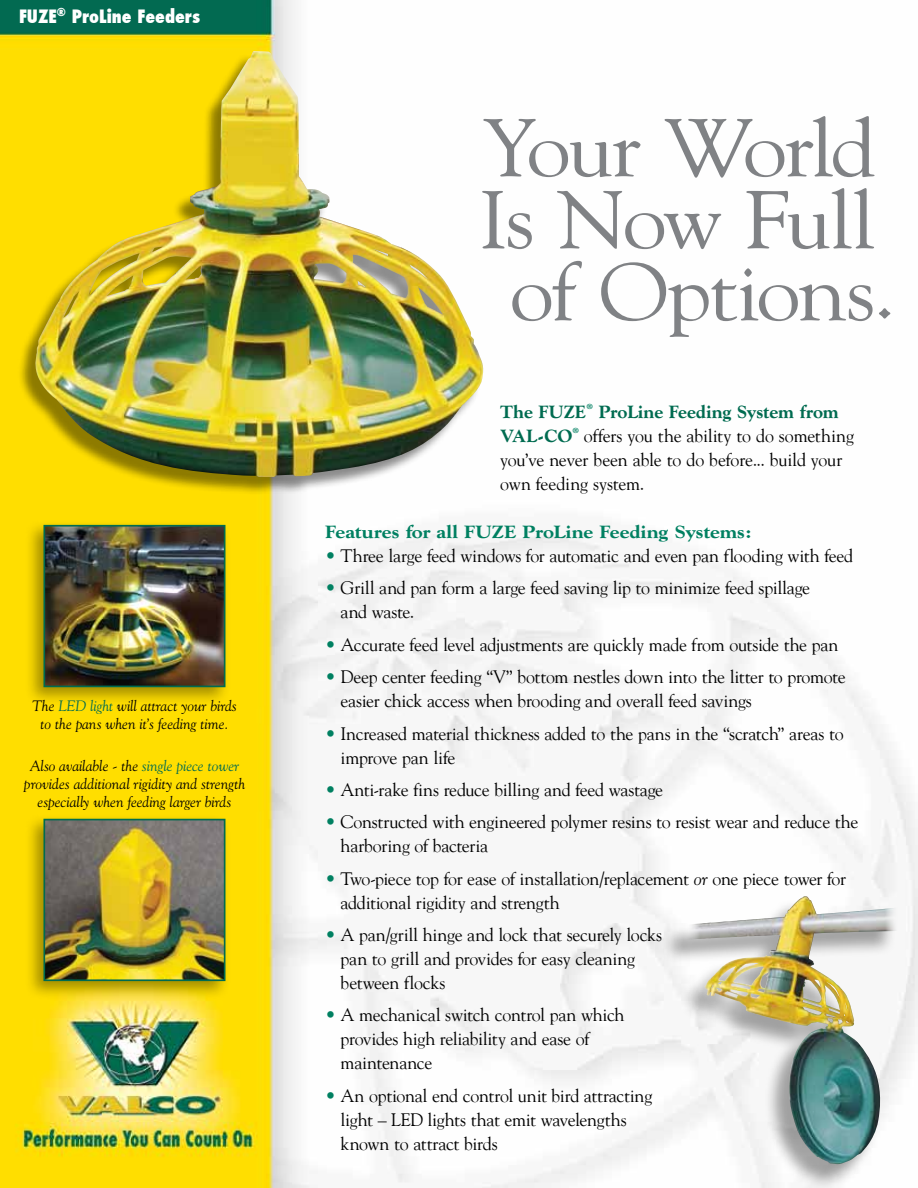
<style>
.page{position:relative;width:918px;height:1188px;background:#fff}
.page>*{position:absolute;margin:0;border:0;box-sizing:border-box;transform-origin:0 0}
.t1{font:81px/72px "Goudy";letter-spacing:-.035em;color:#808285;text-align:center;scale:1.1 1}
.t2{font:18px/24px "Goudy";letter-spacing:-.02em;color:#000}
.t3{font:800 18px "Goudy";color:#008061;scale:1.1 1}
.t4{font:800 18px "Goudy";color:#006b50}
.t5{font:800 condensed 18px "Futura";color:#fff}
.t6{font:italic 15px/18px "Goudy";color:#000;text-align:center}
.t7{font:800 7.5px "Goudy";color:#008061;scale:1.1 1}
.s1{color:#006b50}
.s2{color:#008061}
.s3{font-style:italic}
</style>
<div class="page">
<img style="left:0;top:0;width:918px;height:1188px">
<div style="left:17px;top:54px;width:464px;height:441px;background:#000;opacity:.45"></div>
<img style="left:33px;top:51px;width:452px;height:426px">
<div style="left:661px;top:899px;width:235px;height:289px;background:#000;opacity:.35"></div>
<img style="left:687px;top:896px;width:195px;height:268px">
<div style="left:25px;top:520px;width:206px;height:186px;background:#000;opacity:.36"></div>
<img style="left:46px;top:528px;width:176px;height:156px">
<div style="left:43px;top:525px;width:182px;height:162px;border:2px solid #006b50"></div>
<div style="left:25px;top:814px;width:206px;height:186px;background:#000;opacity:.36"></div>
<img style="left:46px;top:822px;width:176px;height:156px">
<div style="left:43px;top:819px;width:182px;height:162px;border:2px solid #006b50"></div>
<p class="t5" style="left:19px;top:4px;width:183px">FUZE<sup>®</sup> ProLine Feeders</p>
<p class="t6" style="left:32px;top:696px;width:206px">The <span class="s1">LED light</span> will attract your birds to the pans when it’s feeding time.</p>
<p class="t6" style="left:24px;top:756px;width:223px">Also available - the <span class="s1">single piece tower </span>provides additional rigidity and strength especially when feeding larger birds</p>
<h1 class="t1" style="left:478px;top:110px;width:381px">Your World<br>Is Now Full of Options.</h1>
<p class="t4" style="left:500px;top:401px;width:87px">The FUZE</p>
<p class="t7" style="left:587px;top:402px;width:7px">®</p>
<p class="t4" style="left:599px;top:401px;width:242px">ProLine Feeding System from</p>
<p class="t4" style="left:500px;top:425px;width:74px">VAL-CO</p>
<p class="t7" style="left:572px;top:426px;width:8px">®</p>
<p class="t2" style="left:500px;top:423px;width:355px;text-indent:84px">offers you the ability to do something you’ve never been able to do before... build your own feeding system.</p>
<p class="t3" style="left:325px;top:521px;width:389px">Features for all FUZE ProLine Feeding Systems:</p>
<p class="t2" style="left:325px;top:543px;width:530px"><span class="s2">•</span> Three large feed windows for automatic and even pan flooding with feed</p>
<p class="t2" style="left:341px;top:576px;width:471px;text-indent:-15px"><span class="s2">•</span> Grill and pan form a large feed saving lip to minimize feed spillage and waste.</p>
<p class="t2" style="left:325px;top:632px;width:515px"><span class="s2">•</span> Accurate feed level adjustments are quickly made from outside the pan</p>
<p class="t2" style="left:341px;top:664px;width:507px;text-indent:-15px"><span class="s2">•</span> Deep center feeding “V” bottom nestles down into the litter to promote easier chick access when brooding and overall feed savings</p>
<p class="t2" style="left:341px;top:721px;width:505px;text-indent:-15px"><span class="s2">•</span> Increased material thickness added to the pans in the “scratch” areas to improve pan life</p>
<p class="t2" style="left:325px;top:777px;width:340px"><span class="s2">•</span> Anti-rake fins reduce billing and feed wastage</p>
<p class="t2" style="left:341px;top:810px;width:519px;text-indent:-15px"><span class="s2">•</span> Constructed with engineered polymer resins to resist wear and reduce the harboring of bacteria</p>
<p class="t2" style="left:341px;top:866px;width:507px;text-indent:-15px"><span class="s2">•</span> Two-piece top for ease of installation/replacement <span class="s3">or</span> one piece tower for additional rigidity and strength</p>
<p class="t2" style="left:341px;top:922px;width:323px;text-indent:-15px"><span class="s2">•</span> A pan/grill hinge and lock that securely locks pan to grill and provides for easy cleaning between flocks</p>
<p class="t2" style="left:341px;top:1003px;width:285px;text-indent:-15px"><span class="s2">•</span> A mechanical switch control pan which provides high reliability and ease of maintenance</p>
<p class="t2" style="left:341px;top:1083px;width:313px;text-indent:-15px"><span class="s2">•</span> An optional end control unit bird attracting light – LED lights that emit wavelengths known to attract birds</p>
</div>
